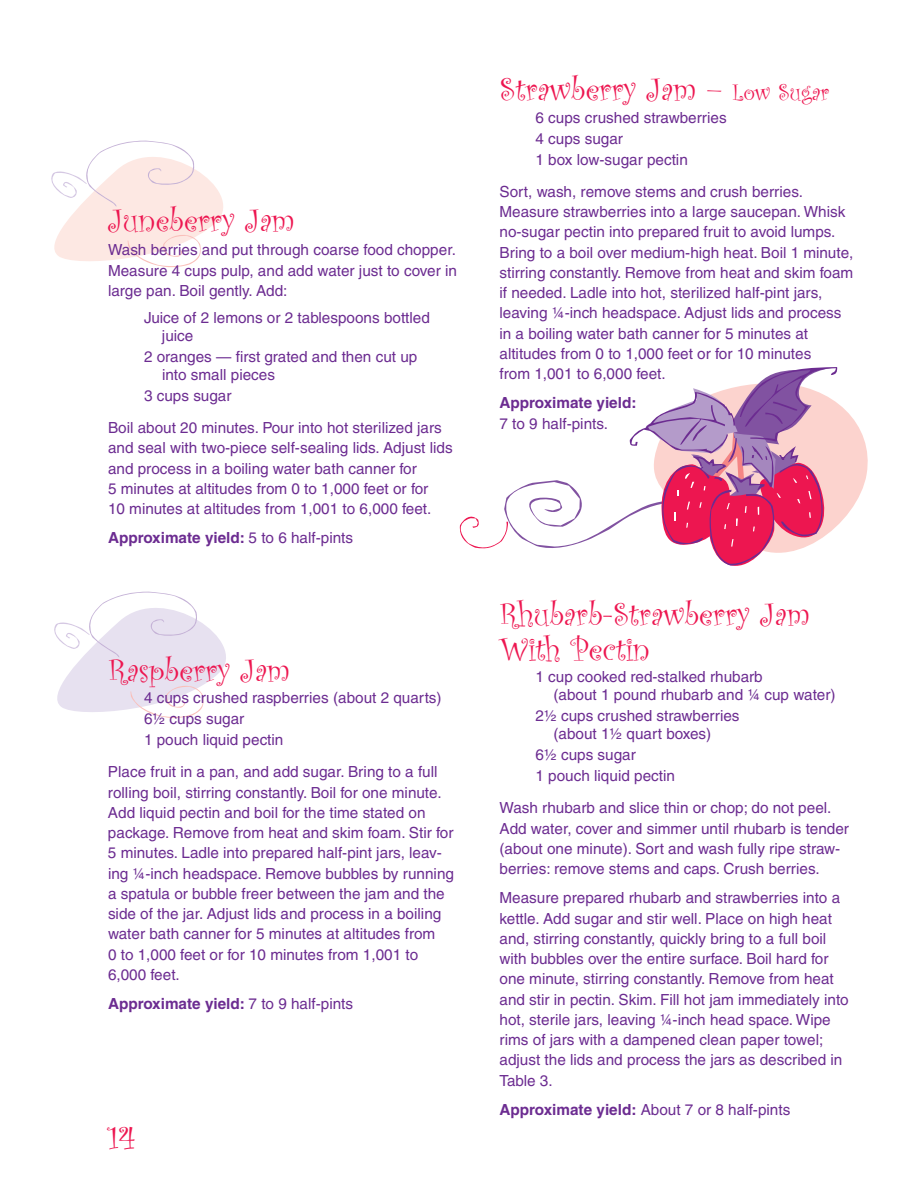
<style>
.page{position:relative;width:918px;height:1188px;background:#fff}
.page>*{position:absolute;margin:0;border:0;box-sizing:border-box;transform-origin:0 0}
.t1{font:33px/34.5px "Curlz";color:#ed1650}
.t2{font:15.3px/20.2px "Helvetica";color:#6c2c91}
.t3{font:700 15.3px "Helvetica";color:#6c2c91}
.s1{font-weight:400}
.s2{font-size:24px}
.s3{font-weight:700}
</style>
<div class="page">
<svg style="left:459px;top:367px;width:409px;height:199px"></svg>
<svg style="left:51px;top:140px;width:172px;height:128px"></svg>
<svg style="left:54px;top:591px;width:172px;height:127px"></svg>
<h1 class="t1" style="left:108px;top:201px;width:189px">Juneberry Jam</h1>
<p class="t2" style="left:108px;top:240px;width:350px;text-align:justify">Wash berries and put through coarse food chopper.<br>Measure 4 cups pulp, and add water just to cover in large pan. Boil gently. Add:</p>
<p class="t2" style="left:162px;top:308px;width:269px;line-height:18px;text-indent:-18px">Juice of 2 lemons or 2 tablespoons bottled juice</p>
<p class="t2" style="left:162px;top:347px;width:257px;line-height:18px;text-indent:-18px">2 oranges — first grated and then cut up into small pieces</p>
<p class="t2" style="left:108px;top:379px;width:335px;line-height:32.2px;text-indent:36px">3 cups sugar<br>Boil about 20 minutes. Pour into hot sterilized jars</p>
<p class="t2" style="left:108px;top:438px;width:346px">and seal with two-piece self-sealing lids. Adjust lids and process in a boiling water bath canner for<br>5 minutes at altitudes from 0 to 1,000 feet or for<br>10 minutes at altitudes from 1,001 to 6,000 feet.</p>
<p class="t3" style="left:108px;top:529px;width:247px">Approximate yield: <span class="s1">5 to 6 half-pints</span></p>
<h1 class="t1" style="left:108px;top:651px;width:184px">Raspberry Jam</h1>
<p class="t2" style="left:144px;top:687px;width:299px;line-height:21px">4 cups crushed raspberries (about 2 quarts)<br>6½ cups sugar<br>1 pouch liquid pectin</p>
<p class="t2" style="left:108px;top:762px;width:348px">Place fruit in a pan, and add sugar. Bring to a full rolling boil, stirring constantly. Boil for one minute.<br>Add liquid pectin and boil for the time stated on package. Remove from heat and skim foam. Stir for 5 minutes. Ladle into prepared half-pint jars, leav&shy;ing ¼-inch headspace. Remove bubbles by running a spatula or bubble freer between the jam and the side of the jar. Adjust lids and process in a boiling water bath canner for 5 minutes at altitudes from<br>0 to 1,000 feet or for 10 minutes from 1,001 to 6,000 feet.</p>
<p class="t3" style="left:108px;top:994px;width:247px">Approximate yield: <span class="s1">7 to 9 half-pints</span></p>
<h1 class="t1" style="left:108px;top:1119px;width:29px">14</h1>
<h1 class="t1" style="left:500px;top:71px;width:331px">Strawberry Jam – <span class="s2">Low Sugar</span></h1>
<p class="t2" style="left:536px;top:107px;width:193px;line-height:21px">6 cups crushed strawberries<br>4 cups sugar<br>1 box low-sugar pectin</p>
<p class="t2" style="left:499px;top:181px;width:355px">Sort, wash, remove stems and crush berries.<br>Measure strawberries into a large saucepan. Whisk no-sugar pectin into prepared fruit to avoid lumps.<br>Bring to a boil over medium-high heat. Boil 1 minute, stirring constantly. Remove from heat and skim foam if needed. Ladle into hot, sterilized half-pint jars, leaving ¼-inch headspace. Adjust lids and process in a boiling water bath canner for 5 minutes at altitudes from 0 to 1,000 feet or for 10 minutes<br>from 1,001 to 6,000 feet.</p>
<p class="t3" style="left:500px;top:394px;width:138px">Approximate yield:</p>
<p class="t2" style="left:500px;top:413px;width:110px">7 to 9 half-pints.</p>
<h1 class="t1" style="left:500px;top:596px;width:312px">Rhubarb-Strawberry Jam<br>With Pectin</h1>
<p class="t2" style="left:554px;top:668px;width:284px;line-height:18px;text-indent:-18px">1 cup cooked red-stalked rhubarb<br>(about 1 pound rhubarb and ¼ cup water)</p>
<p class="t2" style="left:554px;top:707px;width:188px;line-height:18px;text-indent:-18px">2½ cups crushed strawberries (about 1½ quart boxes)</p>
<p class="t2" style="left:536px;top:744px;width:141px;line-height:21px">6½ cups sugar<br>1 pouch liquid pectin</p>
<p class="t2" style="left:500px;top:798px;width:351px">Wash rhubarb and slice thin or chop; do not peel.<br>Add water, cover and simmer until rhubarb is tender (about one minute). Sort and wash fully ripe straw&shy;berries: remove stems and caps. Crush berries.</p>
<p class="t2" style="left:500px;top:888px;width:351px">Measure prepared rhubarb and strawberries into a kettle. Add sugar and stir well. Place on high heat and, stirring constantly, quickly bring to a full boil with bubbles over the entire surface. Boil hard for one minute, stirring constantly. Remove from heat and stir in pectin. Skim. Fill hot jam immediately into hot, sterile jars, leaving ¼-inch head space. Wipe rims of jars with a dampened clean paper towel; adjust the lids and process the jars as described in Table 3.</p>
<p class="t2" style="left:500px;top:1099px;width:292px"><span class="s3">Approximate yield:</span> About 7 or 8 half-pints</p>
</div>
